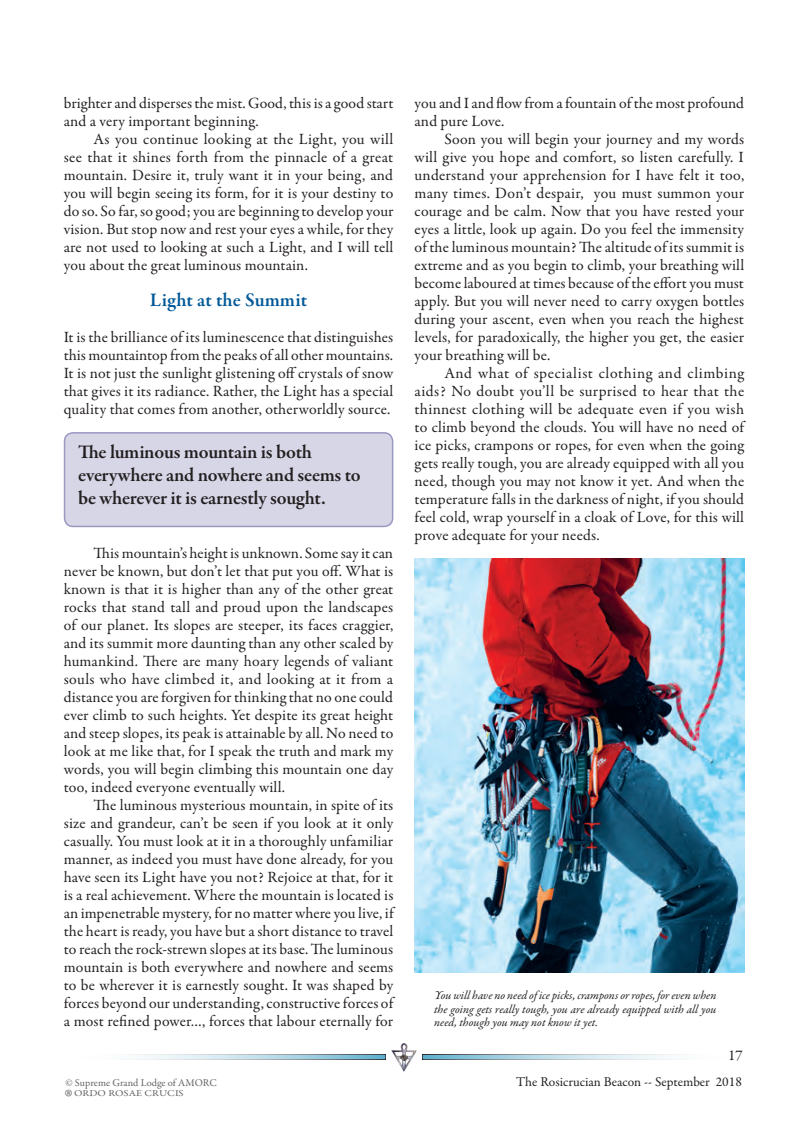
<style>
.page{position:relative;width:808px;height:1127px;background:#fff}
.page>*{position:absolute;margin:0;border:0;box-sizing:border-box;transform-origin:0 0}
.t1{font:30px "Garamond Premr Pro";color:#636366}
.t2{font:600 19.5px/23.4px "Garamond Premr Pro";letter-spacing:-.015em;color:#231f20}
.t3{font:600 19.5px "Garamond Premr Pro";color:#005998}
.t4{font:15.75px/18px "Garamond Premr Pro";letter-spacing:.005em;color:#231f20;text-align:justify}
.t5{font:15px "Garamond Premr Pro";color:#231f20}
.t6{font:13.5px "Garamond Premr Pro";color:#231f20}
.t7{font:italic 12px/13.5px "Garamond Premr Pro";letter-spacing:-.005em;color:#231f20;text-align:justify}
.t8{font:10.5px "Garamond Premr Pro";color:#636366}
.t9{font:9px "Garamond Premr Pro";color:#636366;scale:1.2 1}
</style>
<div class="page">
<img style="left:392px;top:1043px;width:24px;height:29px">
<svg style="left:134px;top:1054px;width:252px;height:6px;background:#b3cbd4"></svg>
<svg style="left:422px;top:1054px;width:253px;height:6px;background:#b2cbd4"></svg>
<div style="left:65px;top:433px;width:328px;height:93px;background:#d7d6e7;border-radius:9px"></div>
<div style="left:64px;top:432px;width:329px;height:95px;border:2px solid #9998c1;border-radius:9px"></div>
<img style="left:415px;top:558px;width:329px;height:414px">
<p class="t4" style="left:64px;top:94px;width:331px">brighter and disperses the mist. Good, this is a good start and a very important beginning.</p>
<p class="t4" style="left:64px;top:130px;width:331px;text-indent:30px">As you continue looking at the Light, you will see that it shines forth from the pinnacle of a great mountain. Desire it, truly want it in your being, and you will begin seeing its form, for it is your destiny to do so. So far, so good; you are beginning to develop your vision. But stop now and rest your eyes a while, for they are not used to looking at such a Light, and I will tell you about the great luminous mountain.</p>
<p class="t3" style="left:150px;top:288px;width:159px">Light at the Summit</p>
<p class="t4" style="left:64px;top:328px;width:331px">It is the brilliance of its luminescence that distinguishes this mountaintop from the peaks of all other mountains.<br>It is not just the sunlight glistening off crystals of snow that gives it its radiance. Rather, the Light has a special quality that comes from another, otherworldly source.</p>
<p class="t2" style="left:78px;top:440px;width:284px">The luminous mountain is both everywhere and nowhere and seems to be wherever it is earnestly sought.</p>
<p class="t4" style="left:64px;top:544px;width:331px;text-indent:30px">This mountain’s height is unknown. Some say it can never be known, but don’t let that put you off. What is known is that it is higher than any of the other great rocks that stand tall and proud upon the landscapes of our planet. Its slopes are steeper, its faces craggier, and its summit more daunting than any other scaled by humankind. There are many hoary legends of valiant souls who have climbed it, and looking at it from a distance you are forgiven for thinking that no one could ever climb to such heights. Yet despite its great height and steep slopes, its peak is attainable by all. No need to look at me like that, for I speak the truth and mark my words, you will begin climbing this mountain one day too, indeed everyone eventually will.</p>
<p class="t4" style="left:64px;top:796px;width:331px;text-indent:30px">The luminous mysterious mountain, in spite of its size and grandeur, can’t be seen if you look at it only casually. You must look at it in a thoroughly unfamiliar manner, as indeed you must have done already, for you have seen its Light have you not? Rejoice at that, for it is a real achievement. Where the mountain is located is an impenetrable mystery, for no matter where you live, if the heart is ready, you have but a short distance to travel to reach the rock-strewn slopes at its base. The luminous mountain is both everywhere and nowhere and seems to be wherever it is earnestly sought. It was shaped by forces beyond our understanding, constructive forces of a most refined power…, forces that labour eternally for</p>
<p class="t4" style="left:415px;top:94px;width:331px">you and I and flow from a fountain of the most profound and pure Love.</p>
<p class="t4" style="left:415px;top:130px;width:331px;text-indent:30px">Soon you will begin your journey and my words will give you hope and comfort, so listen carefully. I understand your apprehension for I have felt it too, many times. Don’t despair, you must summon your courage and be calm. Now that you have rested your eyes a little, look up again. Do you feel the immensity of the luminous mountain? The altitude of its summit is extreme and as you begin to climb, your breathing will become laboured at times because of the effort you must apply. But you will never need to carry oxygen bottles during your ascent, even when you reach the highest levels, for paradoxically, the higher you get, the easier your breathing will be.</p>
<p class="t4" style="left:415px;top:365px;width:331px;text-indent:30px">And what of specialist clothing and climbing aids? No doubt you’ll be surprised to hear that the thinnest clothing will be adequate even if you wish to climb beyond the clouds. You will have no need of ice picks, crampons or ropes, for even when the going gets really tough, you are already equipped with all you need, though you may not know it yet. And when the temperature falls in the darkness of night, if you should feel cold, wrap yourself in a cloak of Love, for this will prove adequate for your needs.</p>
<p class="t7" style="left:434px;top:989px;width:284px">You will have no need of ice picks, crampons or ropes, for even when the going gets really tough, you are already equipped with all you need, though you may not know it yet.</p>
<p class="t5" style="left:728px;top:1046px;width:16px">17</p>
<p class="t8" style="left:65px;top:1077px;width:153px">© Supreme Grand Lodge of AMORC</p>
<p class="t6" style="left:516px;top:1074px;width:227px">The Rosicrucian Beacon -- September 2018</p>
<h1 class="t1" style="left:65px;top:1081px;width:8px">®</h1>
<p class="t9" style="left:74px;top:1087px;width:93px">ORDO ROSAE CRUCIS</p>
</div>
